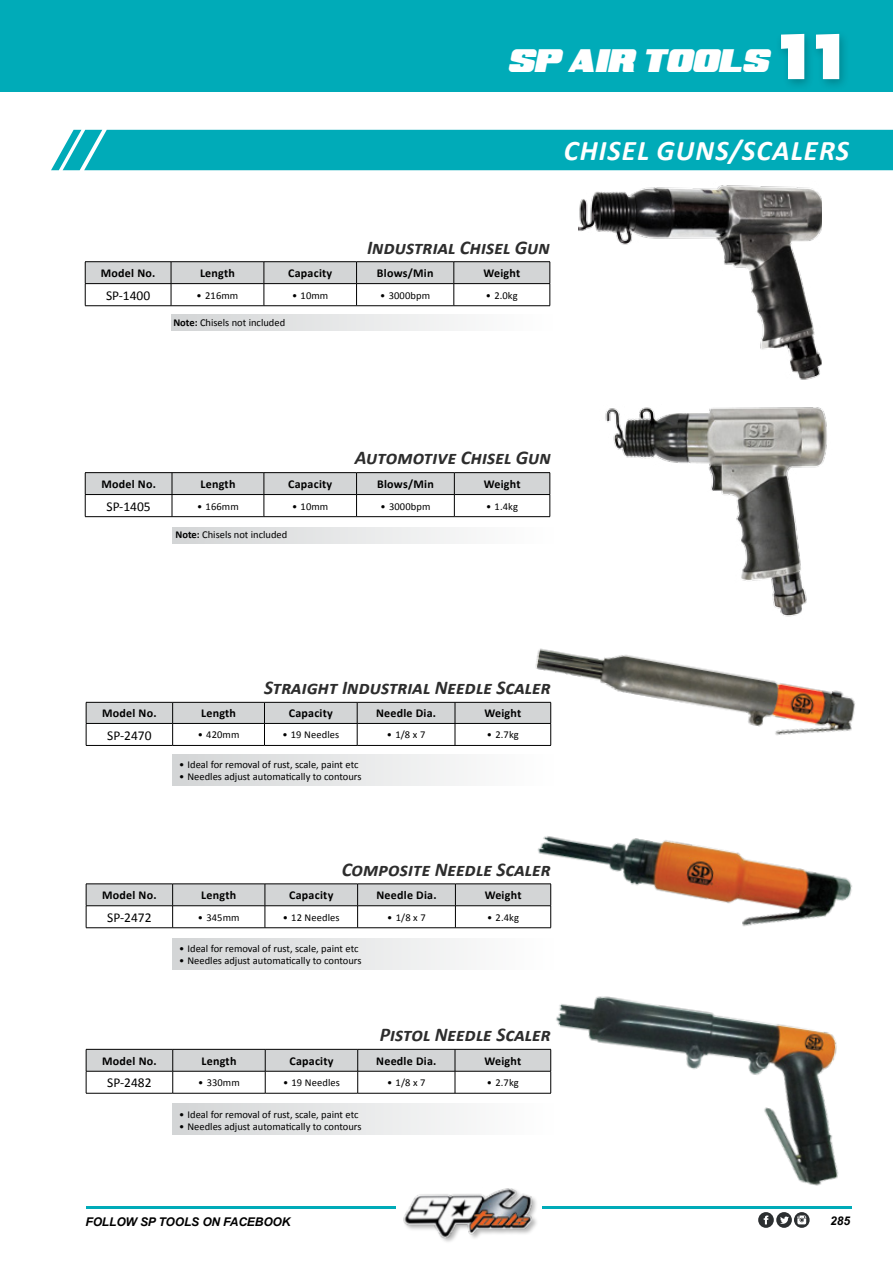
<style>
.page{position:relative;width:893px;height:1263px;background:#fff}
.page>*{position:absolute;margin:0;border:0;box-sizing:border-box;transform-origin:0 0}
.t1{font:italic 700 28.5px "Calibri";letter-spacing:.04em;color:#fff}
.t2{font:italic 28.5px "Super Retro M54";color:#fff}
.t3{font:italic 700 19.5px "Calibri";color:#2d2d2d}
.t4{font:13.5px "Calibri";color:#000}
.t5{font:700 12px "Calibri";letter-spacing:.02em;color:#000}
.t6{font:italic 700 12px "Arial";letter-spacing:-.01em;color:#000}
.t7{font:10.5px "Calibri";letter-spacing:.01em;color:#000}
.s1{font-family:"Futura Std";font-weight:800;font-style:normal;font-size:60px}
.s2{font-weight:700}
</style>
<div class="page">
<div style="left:0;top:0;width:893px;height:92px;background:#00abb8"></div>
<div style="left:775px;top:30px;width:75px;height:61px;background:#000;opacity:.22"></div>
<div style="left:171px;top:315px;width:383px;height:16px;background:linear-gradient(to right,#d3d5d6,#fff)"></div>
<div style="left:172px;top:527px;width:383px;height:16px;background:linear-gradient(to right,#d3d5d6,#fff)"></div>
<div style="left:172px;top:754px;width:383px;height:31px;background:linear-gradient(to right,#d3d5d6,#fff)"></div>
<div style="left:172px;top:938px;width:383px;height:31px;background:linear-gradient(to right,#d3d5d6,#fff)"></div>
<div style="left:172px;top:1103px;width:383px;height:32px;background:linear-gradient(to right,#d3d5d6,#fff)"></div>
<hr style="left:85px;top:261px;width:86px;height:1px;background:#000">
<hr style="left:171px;top:261px;width:93px;height:1px;background:#000">
<hr style="left:264px;top:261px;width:93px;height:1px;background:#000">
<hr style="left:357px;top:261px;width:97px;height:1px;background:#000">
<hr style="left:454px;top:261px;width:96px;height:1px;background:#000">
<svg style="left:85px;top:262px;width:466px;height:44px"></svg>
<hr style="left:454px;top:283px;width:96px;height:1px;background:#000">
<hr style="left:85px;top:516px;width:87px;height:1px;background:#000">
<hr style="left:172px;top:516px;width:92px;height:1px;background:#000">
<hr style="left:264px;top:516px;width:93px;height:1px;background:#000">
<hr style="left:357px;top:516px;width:97px;height:1px;background:#000">
<hr style="left:454px;top:516px;width:96px;height:1px;background:#000">
<hr style="left:85px;top:472px;width:87px;height:1px;background:#000">
<hr style="left:172px;top:472px;width:92px;height:1px;background:#000">
<hr style="left:264px;top:472px;width:93px;height:1px;background:#000">
<hr style="left:357px;top:472px;width:97px;height:1px;background:#000">
<hr style="left:454px;top:472px;width:96px;height:1px;background:#000">
<svg style="left:85px;top:473px;width:466px;height:43px"></svg>
<hr style="left:454px;top:494px;width:96px;height:1px;background:#000">
<hr style="left:86px;top:927px;width:87px;height:1px;background:#000">
<hr style="left:173px;top:927px;width:92px;height:1px;background:#000">
<hr style="left:265px;top:927px;width:93px;height:1px;background:#000">
<hr style="left:358px;top:927px;width:97px;height:1px;background:#000">
<hr style="left:455px;top:927px;width:96px;height:1px;background:#000">
<hr style="left:86px;top:883px;width:87px;height:1px;background:#000">
<hr style="left:173px;top:883px;width:92px;height:1px;background:#000">
<hr style="left:265px;top:883px;width:93px;height:1px;background:#000">
<hr style="left:358px;top:883px;width:97px;height:1px;background:#000">
<hr style="left:455px;top:883px;width:96px;height:1px;background:#000">
<svg style="left:86px;top:884px;width:441px;height:43px"></svg>
<hr style="left:455px;top:905px;width:96px;height:1px;background:#000">
<hr style="left:86px;top:745px;width:87px;height:1px;background:#000">
<hr style="left:173px;top:745px;width:91px;height:1px;background:#000">
<hr style="left:264px;top:745px;width:93px;height:1px;background:#000">
<hr style="left:357px;top:745px;width:98px;height:1px;background:#000">
<hr style="left:455px;top:745px;width:96px;height:1px;background:#000">
<svg style="left:86px;top:702px;width:438px;height:43px"></svg>
<hr style="left:455px;top:723px;width:96px;height:1px;background:#000">
<hr style="left:86px;top:1093px;width:87px;height:1px;background:#000">
<hr style="left:173px;top:1093px;width:92px;height:1px;background:#000">
<hr style="left:265px;top:1093px;width:93px;height:1px;background:#000">
<hr style="left:358px;top:1093px;width:97px;height:1px;background:#000">
<hr style="left:455px;top:1093px;width:96px;height:1px;background:#000">
<svg style="left:86px;top:1049px;width:449px;height:44px"></svg>
<hr style="left:455px;top:1071px;width:96px;height:1px;background:#000">
<img style="left:578px;top:185px;width:243px;height:195px">
<img style="left:605px;top:407px;width:222px;height:210px">
<img style="left:524px;top:648px;width:331px;height:98px">
<img style="left:527px;top:836px;width:325px;height:110px">
<img style="left:535px;top:996px;width:303px;height:190px">
<div style="left:51px;top:130px;width:842px;height:40px;background:#00abb8"></div>
<svg style="left:794px;top:1212px;width:16px;height:16px"></svg>
<svg style="left:776px;top:1212px;width:16px;height:16px"></svg>
<svg style="left:758px;top:1212px;width:16px;height:16px"></svg>
<svg style="left:764px;top:1215px;width:4px;height:9px"></svg>
<svg style="left:797px;top:1215px;width:9px;height:9px"></svg>
<svg style="left:780px;top:1216px;width:9px;height:8px"></svg>
<img style="left:403px;top:1188px;width:133px;height:53px">
<hr style="left:542px;top:1206px;width:309px;height:2px;background:#00abb8">
<hr style="left:86px;top:1206px;width:310px;height:2px;background:#00abb8">
<h1 class="t2" style="left:507px;top:49px;width:349px">SP AIR TOOLS<span class="s1">11</span></h1>
<h1 class="t1" style="left:564px;top:133px;width:287px">CHISEL GUNS/SCALERS</h1>
<h2 class="t3" style="left:367px;top:235px;width:184px">Industrial Chisel Gun</h2>
<p class="t5" style="left:101px;top:265px;width:56px">Model No.</p>
<p class="t5" style="left:200px;top:265px;width:36px">Length</p>
<p class="t5" style="left:288px;top:265px;width:46px">Capacity</p>
<p class="t5" style="left:377px;top:265px;width:58px">Blows/Min</p>
<p class="t5" style="left:483px;top:265px;width:38px">Weight</p>
<p class="t4" style="left:106px;top:287px;width:46px">SP-1400</p>
<p class="t7" style="left:197px;top:288px;width:43px">• 216mm</p>
<p class="t7" style="left:292px;top:288px;width:38px">• 10mm</p>
<p class="t7" style="left:380px;top:288px;width:51px">• 3000bpm</p>
<p class="t7" style="left:486px;top:288px;width:33px">• 2.0kg</p>
<p class="t7" style="left:173px;top:315px;width:113px"><span class="s2">Note:</span> Chisels not included</p>
<h2 class="t3" style="left:355px;top:445px;width:198px">Automotive Chisel Gun</h2>
<p class="t5" style="left:101px;top:476px;width:56px">Model No.</p>
<p class="t5" style="left:200px;top:476px;width:36px">Length</p>
<p class="t5" style="left:288px;top:476px;width:46px">Capacity</p>
<p class="t5" style="left:377px;top:476px;width:58px">Blows/Min</p>
<p class="t5" style="left:484px;top:476px;width:38px">Weight</p>
<p class="t4" style="left:106px;top:498px;width:46px">SP-1405</p>
<p class="t7" style="left:197px;top:499px;width:43px">• 166mm</p>
<p class="t7" style="left:292px;top:499px;width:38px">• 10mm</p>
<p class="t7" style="left:381px;top:499px;width:51px">• 3000bpm</p>
<p class="t7" style="left:486px;top:499px;width:33px">• 1.4kg</p>
<p class="t7" style="left:176px;top:528px;width:113px"><span class="s2">Note:</span> Chisels not included</p>
<h2 class="t3" style="left:264px;top:675px;width:288px">Straight Industrial Needle Scaler</h2>
<p class="t5" style="left:102px;top:706px;width:56px">Model No.</p>
<p class="t5" style="left:201px;top:706px;width:36px">Length</p>
<p class="t5" style="left:289px;top:706px;width:46px">Capacity</p>
<p class="t5" style="left:376px;top:706px;width:62px">Needle Dia.</p>
<p class="t5" style="left:484px;top:706px;width:38px">Weight</p>
<p class="t4" style="left:107px;top:726px;width:46px">SP-2470</p>
<p class="t7" style="left:198px;top:728px;width:43px">• 420mm</p>
<p class="t7" style="left:282px;top:728px;width:58px">• 19 Needles</p>
<p class="t7" style="left:387px;top:728px;width:40px">• 1/8 x 7</p>
<p class="t7" style="left:487px;top:728px;width:33px">• 2.7kg</p>
<p class="t7" style="left:179px;top:758px;width:181px">• Ideal for removal of rust, scale, paint etc</p>
<p class="t7" style="left:179px;top:770px;width:184px">• Needles adjust automatically to contours</p>
<h2 class="t3" style="left:342px;top:857px;width:211px">Composite Needle Scaler</h2>
<p class="t5" style="left:102px;top:888px;width:56px">Model No.</p>
<p class="t5" style="left:201px;top:888px;width:36px">Length</p>
<p class="t5" style="left:289px;top:888px;width:46px">Capacity</p>
<p class="t5" style="left:376px;top:888px;width:62px">Needle Dia.</p>
<p class="t5" style="left:485px;top:888px;width:38px">Weight</p>
<p class="t4" style="left:107px;top:909px;width:46px">SP-2472</p>
<p class="t7" style="left:198px;top:910px;width:43px">• 345mm</p>
<p class="t7" style="left:283px;top:910px;width:58px">• 12 Needles</p>
<p class="t7" style="left:387px;top:910px;width:40px">• 1/8 x 7</p>
<p class="t7" style="left:487px;top:910px;width:33px">• 2.4kg</p>
<p class="t7" style="left:179px;top:942px;width:181px">• Ideal for removal of rust, scale, paint etc</p>
<p class="t7" style="left:179px;top:954px;width:184px">• Needles adjust automatically to contours</p>
<h2 class="t3" style="left:380px;top:1022px;width:173px">Pistol Needle Scaler</h2>
<p class="t5" style="left:102px;top:1053px;width:56px">Model No.</p>
<p class="t5" style="left:201px;top:1053px;width:36px">Length</p>
<p class="t5" style="left:289px;top:1053px;width:46px">Capacity</p>
<p class="t5" style="left:376px;top:1053px;width:62px">Needle Dia.</p>
<p class="t5" style="left:484px;top:1053px;width:38px">Weight</p>
<p class="t4" style="left:107px;top:1074px;width:46px">SP-2482</p>
<p class="t7" style="left:198px;top:1076px;width:43px">• 330mm</p>
<p class="t7" style="left:283px;top:1076px;width:58px">• 19 Needles</p>
<p class="t7" style="left:387px;top:1076px;width:40px">• 1/8 x 7</p>
<p class="t7" style="left:487px;top:1076px;width:33px">• 2.7kg</p>
<p class="t7" style="left:179px;top:1107px;width:181px">• Ideal for removal of rust, scale, paint etc</p>
<p class="t7" style="left:179px;top:1119px;width:184px">• Needles adjust automatically to contours</p>
<p class="t6" style="left:86px;top:1213px;width:206px">FOLLOW SP TOOLS ON FACEBOOK</p>
<p class="t6" style="left:830px;top:1213px;width:21px">285</p>
</div>
